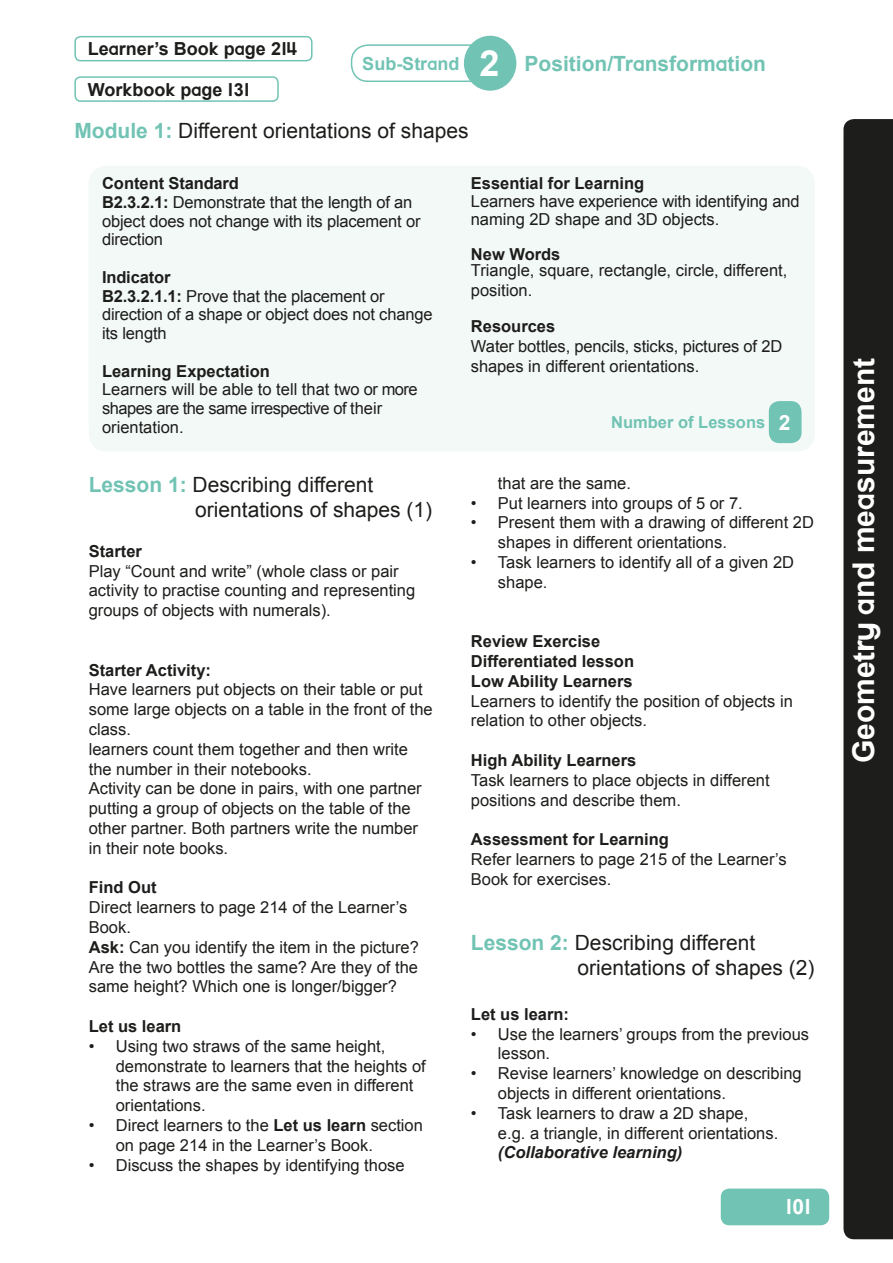
<style>
.page{position:relative;width:893px;height:1263px;background:#fff}
.page>*{position:absolute;margin:0;border:0;box-sizing:border-box;transform-origin:0 0}
.t1{font:700 30px "Preschool";color:#fff}
.t2{font:21px/25.2px "Arial";color:#1d1d1b}
.t3{font:700 21px "Preschool";color:#71c3b4}
.t4{font:700 21px "Preschool";color:#fff}
.t5{font:700 18px "Preschool";color:#1d1d1b}
.t6{font:16.5px/19.8px "Arial";color:#1d1d1b}
.t7{font:700 16.5px/19.8px "Arial";color:#1d1d1b}
.t8{font:italic 700 16.5px "Arial";color:#1d1d1b}
.t9{font:700 16.5px "Arial";color:#71c3b4}
.s1{font-weight:700;color:#71c3b4}
.s2{font-size:18px}
.s3{font-size:36px;color:#fff}
.s4{font-weight:700}
.s5{font-size:21px;color:#fff}
</style>
<div class="page">
<div style="left:843px;top:119px;width:50px;height:1120px;background:#1d1d1b"></div>
<div style="left:721px;top:1188px;width:108px;height:37px;background:#71c3b4;border-radius:9px"></div>
<div style="left:351px;top:44px;width:158px;height:38px;border:2px solid #71c3b4;border-radius:16px"></div>
<div style="left:464px;top:36px;width:52px;height:55px;background:#71c3b4;border-radius:50%"></div>
<div style="left:89px;top:166px;width:726px;height:286px;background:#f3f9f7;border-radius:18px"></div>
<div style="left:769px;top:401px;width:32px;height:42px;background:#71c3b4;border-radius:11px"></div>
<div style="left:74px;top:36px;width:239px;height:25px;border:2px solid #71c3b4;border-radius:5px"></div>
<div style="left:74px;top:76px;width:205px;height:26px;border:2px solid #71c3b4;border-radius:5px"></div>
<p class="t5" style="left:88px;top:37px;width:211px">Learner’s Book page 214</p>
<p class="t5" style="left:88px;top:77px;width:163px">Workbook page 131</p>
<p class="t2" style="left:74px;top:118px;width:396px"><span class="s1">Module 1:</span> Different orientations of shapes</p>
<p class="t3" style="left:362px;top:50px;width:405px"><span class="s2">Sub-Strand</span> <span class="s3">2</span> Position/Transformation</p>
<p class="t6" style="left:102px;top:174px;width:320px;line-height:18.8px"><span class="s4">Content Standard<br>B2.3.2.1:</span> Demonstrate that the length of an object does not change with its placement or direction</p>
<p class="t6" style="left:102px;top:268px;width:332px;line-height:18.8px"><span class="s4">Indicator<br>B2.3.2.1.1:</span> Prove that the placement or direction of a shape or object does not change its length</p>
<p class="t7" style="left:102px;top:361px;width:169px">Learning Expectation</p>
<p class="t6" style="left:102px;top:380px;width:317px;line-height:18.8px">Learners will be able to tell that two or more shapes are the same irrespective of their orientation.</p>
<p class="t2" style="left:195px;top:472px;width:238px;text-indent:-106px"><span class="s1">Lesson 1:</span> Describing different orientations of shapes (1)</p>
<p class="t7" style="left:89px;top:542px;width:55px">Starter</p>
<p class="t6" style="left:89px;top:561px;width:328px">Play “Count and write” (whole class or pair activity to practise counting and representing groups of objects with numerals).</p>
<p class="t7" style="left:89px;top:660px;width:124px">Starter Activity:</p>
<p class="t6" style="left:89px;top:680px;width:345px">Have learners put objects on their table or put some large objects on a table in the front of the class.<br>learners count them together and then write the number in their notebooks.<br>Activity can be done in pairs, with one partner putting a group of objects on the table of the other partner. Both partners write the number in their note books.</p>
<p class="t7" style="left:89px;top:878px;width:69px">Find Out</p>
<p class="t6" style="left:89px;top:898px;width:332px">Direct learners to page 214 of the Learner’s Book.<br><span class="s4">Ask:</span> Can you identify the item in the picture?<br>Are the two bottles the same? Are they of the same height? Which one is longer/bigger?</p>
<p class="t7" style="left:89px;top:1017px;width:94px">Let us learn</p>
<p class="t6" style="left:116px;top:1036px;width:312px;text-indent:-27px">• Using two straws of the same height, demonstrate to learners that the heights of the straws are the same even in different orientations.</p>
<p class="t6" style="left:116px;top:1115px;width:309px;text-indent:-27px">• Direct learners to the <span class="s4">Let us learn</span> section on page 214 in the Learner’s Book.</p>
<p class="t6" style="left:89px;top:1155px;width:317px">• Discuss the shapes by identifying those</p>
<p class="t7" style="left:471px;top:174px;width:175px">Essential for Learning</p>
<p class="t6" style="left:471px;top:192px;width:330px;line-height:18px">Learners have experience with identifying and naming 2D shape and 3D objects.</p>
<p class="t7" style="left:471px;top:245px;width:91px">New Words</p>
<p class="t6" style="left:471px;top:261px;width:318px">Triangle, square, rectangle, circle, different, position.</p>
<p class="t7" style="left:471px;top:317px;width:86px">Resources</p>
<p class="t6" style="left:471px;top:337px;width:313px">Water bottles, pencils, sticks, pictures of 2D shapes in different orientations.</p>
<p class="t9" style="left:611px;top:411px;width:181px">Number of Lessons <span class="s5">2</span></p>
<p class="t6" style="left:498px;top:473px;width:134px">that are the same.</p>
<p class="t6" style="left:471px;top:493px;width:273px">• Put learners into groups of 5 or 7.</p>
<p class="t6" style="left:498px;top:513px;width:318px;text-indent:-27px">• Present them with a drawing of different 2D shapes in different orientations.</p>
<p class="t6" style="left:498px;top:552px;width:298px;text-indent:-27px">• Task learners to identify all of a given 2D shape.</p>
<p class="t7" style="left:471px;top:632px;width:165px">Review Exercise<br>Differentiated lesson<br>Low Ability Learners</p>
<p class="t6" style="left:471px;top:691px;width:323px">Learners to identify the position of objects in relation to other objects.</p>
<p class="t7" style="left:471px;top:751px;width:167px">High Ability Learners</p>
<p class="t6" style="left:471px;top:770px;width:300px">Task learners to place objects in different positions and describe them.</p>
<p class="t7" style="left:471px;top:830px;width:200px">Assessment for Learning</p>
<p class="t6" style="left:471px;top:849px;width:317px">Refer learners to page 215 of the Learner’s<br>Book for exercises.</p>
<p class="t2" style="left:577px;top:930px;width:238px;text-indent:-106px"><span class="s1">Lesson 2:</span> Describing different orientations of shapes (2)</p>
<p class="t7" style="left:471px;top:1005px;width:100px">Let us learn:</p>
<p class="t6" style="left:498px;top:1024px;width:313px;text-indent:-27px">• Use the learners’ groups from the previous lesson.</p>
<p class="t6" style="left:498px;top:1064px;width:305px;text-indent:-27px">• Revise learners’ knowledge on describing objects in different orientations.</p>
<p class="t6" style="left:498px;top:1103px;width:282px;text-indent:-27px">• Task learners to draw a 2D shape, e.g. a triangle, in different orientations.</p>
<p class="t8" style="left:498px;top:1142px;width:186px">(Collaborative learning)</p>
<p class="t4" style="left:785px;top:1193px;width:27px">101</p>
<h1 class="t1" style="left:844px;top:763px;width:407px;rotate:-90deg">Geometry and measurement</h1>
</div>
